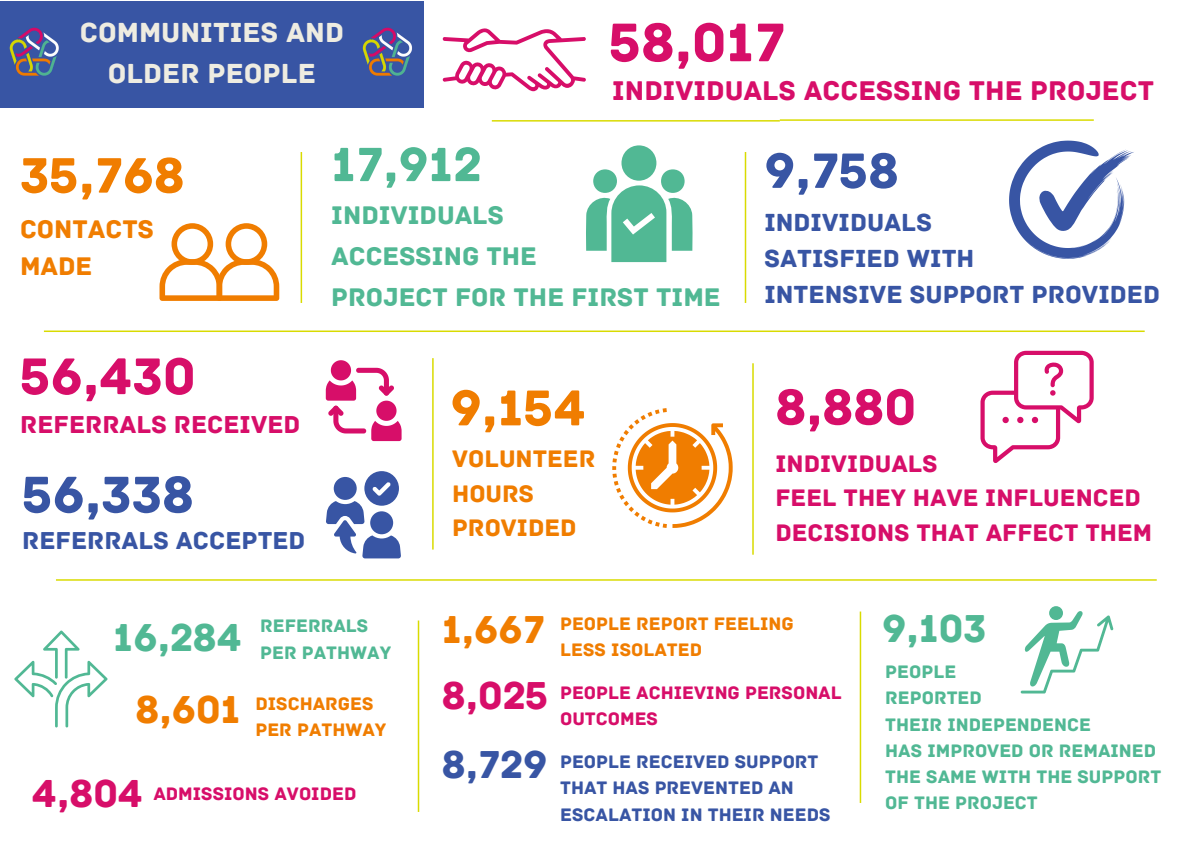
<style>
.page{position:relative;width:1191px;height:843px;background:#fff}
.page>*{position:absolute;margin:0;border:0;box-sizing:border-box;transform-origin:0 0}
.t1{font:57.2px "Archive";color:#d70e69}
.t2{font:54.2px "Archive";color:#d70e69}
.t3{font:54.2px "Archive";color:#3855a4}
.t4{font:53px "Archive";color:#f07d00}
.t5{font:53px "Archive";color:#d70e69}
.t6{font:52.4px "Archive";color:#f07d00}
.t7{font:52.2px "Archive";color:#3855a4}
.t8{font:50.6px "Archive";color:#51b894}
.t9{font:41px "Archive";color:#51b894}
.t10{font:41px "Archive";color:#d70e69}
.t11{font:41px "Archive";color:#f07d00}
.t12{font:41px "Archive";color:#3855a4}
.t13{font:29px/40.5px "Archive";color:#eeece1;text-align:center}
.t14{font:28.5px "Archive";color:#d70e69}
.t15{font:26.8px/41.2px "Archive";color:#51b894}
.t16{font:26.8px/37.5px "Archive";color:#f07d00}
.t17{font:26px/36px "Archive";color:#3855a4}
.t18{font:25.7px "Archive";color:#d70e69}
.t19{font:25.7px "Archive";color:#3855a4}
.t20{font:25.1px/34.5px "Archive";color:#d70e69}
.t21{font:25.1px/34.5px "Archive";color:#f07d00}
.t22{font:19px/26.2px "Archive";color:#51b894}
.t23{font:19px/26.3px "Archive";color:#3855a4}
.t24{font:19px/26.2px "Archive";color:#f07d00}
.t25{font:19px "Archive";color:#d70e69}
</style>
<div class="page">
<hr style="left:432px;top:358px;width:1px;height:191px;background:#d9db00">
<div style="left:0;top:1px;width:423px;height:106px;background:#3855a4"></div>
<hr style="left:44px;top:330px;width:1100px;height:2px;background:#d9db00">
<img style="left:9px;top:27px;width:50px;height:49px">
<hr style="left:779px;top:119px;width:314px;height:2px;background:#d9db00">
<hr style="left:492px;top:120px;width:287px;height:1px;background:#d9db00">
<svg style="left:442px;top:28px;width:144px;height:63px"></svg>
<img style="left:362px;top:27px;width:50px;height:49px">
<hr style="left:300px;top:152px;width:2px;height:151px;background:#d9db00">
<hr style="left:744px;top:152px;width:2px;height:151px;background:#d9db00">
<div style="left:621px;top:145px;width:35px;height:36px;background:#51b894;border-radius:50%"></div>
<div style="left:593px;top:169px;width:24px;height:24px;background:#51b894;border-radius:50%"></div>
<div style="left:661px;top:169px;width:23px;height:24px;background:#51b894;border-radius:50%"></div>
<svg style="left:586px;top:185px;width:106px;height:77px"></svg>
<svg style="left:326px;top:360px;width:75px;height:81px"></svg>
<svg style="left:326px;top:471px;width:75px;height:87px"></svg>
<hr style="left:752px;top:363px;width:1px;height:191px;background:#d9db00">
<svg style="left:159px;top:223px;width:120px;height:78px"></svg>
<svg style="left:1009px;top:140px;width:125px;height:119px"></svg>
<svg style="left:980px;top:350px;width:113px;height:113px"></svg>
<hr style="left:56px;top:579px;width:1100px;height:1px;background:#d9db00">
<svg style="left:1020px;top:606px;width:93px;height:87px"></svg>
<hr style="left:859px;top:611px;width:2px;height:191px;background:#d9db00">
<svg style="left:612px;top:408px;width:120px;height:120px"></svg>
<svg style="left:14px;top:630px;width:93px;height:97px"></svg>
<hr style="left:418px;top:620px;width:1px;height:191px;background:#d9db00">
<h5 class="t13" style="left:80px;top:13px;width:266px">COMMUNITIES AND<br>OLDER PEOPLE</h5>
<h1 class="t6" style="left:20px;top:144px;width:166px">35,768</h1>
<p class="t8" style="left:331px;top:134px;width:152px">17,912</p>
<h6 class="t1" style="left:609px;top:9px;width:178px">58,017</h6>
<h6 class="t14" style="left:612px;top:73px;width:543px">INDIVIDUALS ACCESSING THE PROJECT</h6>
<h1 class="t7" style="left:764px;top:140px;width:136px">9,758</h1>
<p class="t16" style="left:20px;top:210px;width:135px">CONTACTS<br>MADE</p>
<p class="t2" style="left:20px;top:344px;width:177px">56,430</p>
<h1 class="t18" style="left:20px;top:409px;width:281px">REFERRALS RECEIVED</h1>
<h3 class="t3" style="left:22px;top:462px;width:173px">56,338</h3>
<h6 class="t19" style="left:22px;top:524px;width:284px">REFERRALS ACCEPTED</h6>
<h1 class="t15" style="left:331px;top:194px;width:391px">INDIVIDUALS<br>ACCESSING THE<br>PROJECT FOR THE FIRST TIME</h1>
<h3 class="t4" style="left:450px;top:376px;width:137px">9,154</h3>
<p class="t21" style="left:452px;top:441px;width:145px">VOLUNTEER<br>HOURS<br>PROVIDED</p>
<h6 class="t17" style="left:764px;top:205px;width:397px">INDIVIDUALS<br>SATISFIED WITH<br>INTENSIVE SUPPORT PROVIDED</h6>
<p class="t5" style="left:775px;top:375px;width:142px">8,880</p>
<p class="t20" style="left:775px;top:446px;width:378px">INDIVIDUALS<br>FEEL THEY HAVE INFLUENCED<br>DECISIONS THAT AFFECT THEM</p>
<h6 class="t9" style="left:113px;top:613px;width:130px">16,284</h6>
<h4 class="t22" style="left:260px;top:613px;width:110px">REFERRALS</h4>
<p class="t22" style="left:260px;top:639px;width:132px">PER PATHWAY</p>
<h1 class="t24" style="left:255px;top:690px;width:120px">DISCHARGES</h1>
<p class="t24" style="left:255px;top:716px;width:132px">PER PATHWAY</p>
<p class="t11" style="left:135px;top:684px;width:107px">8,601</p>
<p class="t10" style="left:32px;top:769px;width:113px">4,804</p>
<h5 class="t25" style="left:153px;top:782px;width:204px">ADMISSIONS AVOIDED</h5>
<h3 class="t11" style="left:442px;top:605px;width:105px">1,667</h3>
<p class="t24" style="left:560px;top:610px;width:235px">PEOPLE REPORT FEELING<br>LESS ISOLATED</p>
<p class="t9" style="left:882px;top:604px;width:106px">9,103</p>
<h3 class="t22" style="left:885px;top:658px;width:72px">PEOPLE</h3>
<p class="t22" style="left:885px;top:685px;width:98px">REPORTED</p>
<p class="t22" style="left:885px;top:711px;width:207px">THEIR INDEPENDENCE</p>
<h3 class="t22" style="left:885px;top:737px;width:277px">HAS IMPROVED OR REMAINED<br>THE SAME WITH THE SUPPORT</h3>
<p class="t22" style="left:885px;top:790px;width:154px">OF THE PROJECT</p>
<h2 class="t10" style="left:442px;top:670px;width:108px">8,025</h2>
<h1 class="t25" style="left:560px;top:681px;width:283px">PEOPLE ACHIEVING PERSONAL</h1>
<p class="t25" style="left:560px;top:707px;width:99px">OUTCOMES</p>
<h1 class="t12" style="left:442px;top:739px;width:107px">8,729</h1>
<p class="t23" style="left:560px;top:748px;width:260px">PEOPLE RECEIVED SUPPORT</p>
<h4 class="t23" style="left:560px;top:774px;width:272px">THAT HAS PREVENTED AN<br>ESCALATION IN THEIR NEEDS</h4>
</div>
